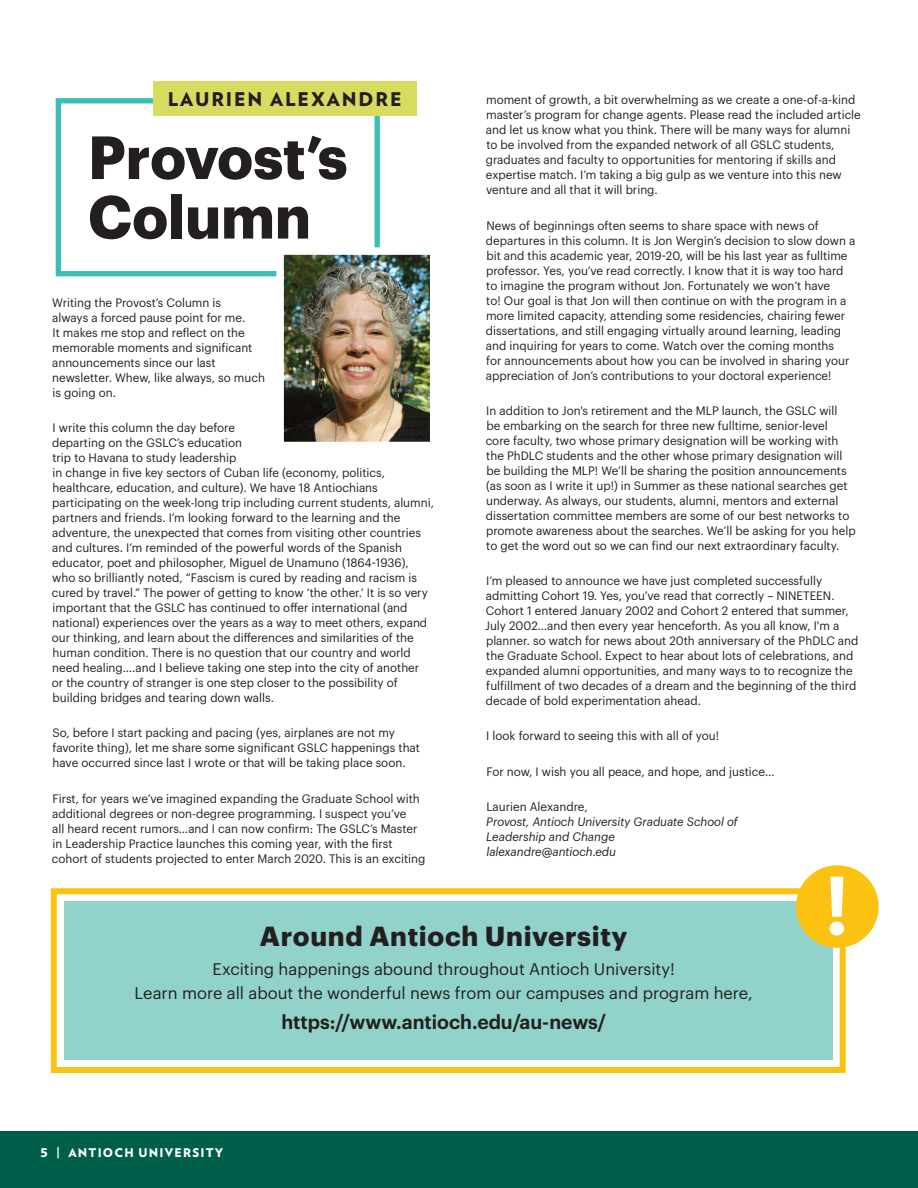
<style>
.page{position:relative;width:918px;height:1188px;background:#fff}
.page>*{position:absolute;margin:0;border:0;box-sizing:border-box;transform-origin:0 0}
.t1{font:600 81.3px "Graphik";color:#fff}
.t2{font:700 59.55px/59.6px "Graphik";color:#231f20}
.t3{font:700 27px "Graphik";letter-spacing:.025em;color:#231f20}
.t4{font:600 19.5px "Graphik";color:#231f20}
.t5{font:900 18.9px "Verlag";letter-spacing:.1em;color:#231f20}
.t6{font:16.5px/24px "Graphik";color:#231f20;text-align:center}
.t7{font:12px/15px "Graphik";color:#231f20}
.t8{font:italic 12px/15px "Graphik";color:#231f20}
.t9{font:900 12px "Verlag";letter-spacing:.1em;color:#fff}
</style>
<div class="page">
<div style="left:0;top:1131px;width:918px;height:57px;background:#005f4a"></div>
<div style="left:56px;top:98px;width:324px;height:178px;border:5px solid #3bbeb4"></div>
<img style="left:285px;top:256px;width:143px;height:184px">
<div style="left:276px;top:247px;width:161px;height:202px;border:8px solid #fff"></div>
<div style="left:153px;top:81px;width:264px;height:34px;background:#d7dc61"></div>
<div style="left:51px;top:888px;width:795px;height:185px;border:6px solid #fcc212"></div>
<div style="left:64px;top:901px;width:769px;height:159px;background:#91d3ca"></div>
<div style="left:796px;top:865px;width:83px;height:83px;background:#fcc212;border-radius:50%"></div>
<h3 class="t5" style="left:168px;top:83px;width:235px">LAURIEN ALEXANDRE</h3>
<h2 class="t2" style="left:88px;top:122px;width:261px">Provost’s<br>Column</h2>
<p class="t7" style="left:52px;top:294px;width:214px">Writing the Provost’s Column is<br>always a forced pause point for me.<br>It makes me stop and reflect on the memorable moments and significant announcements since our last newsletter. Whew, like always, so much is going on.</p>
<p class="t7" style="left:52px;top:419px;width:384px">I write this column the day before<br>departing on the GSLC’s education<br>trip to Havana to study leadership<br>in change in five key sectors of Cuban life (economy, politics, healthcare, education, and culture). We have 18 Antiochians participating on the week-long trip including current students, alumni, partners and friends. I’m looking forward to the learning and the adventure, the unexpected that comes from visiting other countries and cultures. I’m reminded of the powerful words of the Spanish educator, poet and philosopher, Miguel de Unamuno (1864-1936), who so brilliantly noted, “Fascism is cured by reading and racism is cured by travel.” The power of getting to know ‘the other.’ It is so very important that the GSLC has continued to offer international (and national) experiences over the years as a way to meet others, expand our thinking, and learn about the differences and similarities of the human condition. There is no question that our country and world need healing….and I believe taking one step into the city of another<br>or the country of stranger is one step closer to the possibility of building bridges and tearing down walls.</p>
<p class="t7" style="left:52px;top:725px;width:369px">So, before I start packing and pacing (yes, airplanes are not my favorite thing), let me share some significant GSLC happenings that have occurred since last I wrote or that will be taking place soon.</p>
<p class="t7" style="left:52px;top:790px;width:375px">First, for years we’ve imagined expanding the Graduate School with additional degrees or non-degree programming. I suspect you’ve<br>all heard recent rumors…and I can now confirm: The GSLC’s Master in Leadership Practice launches this coming year, with the first cohort of students projected to enter March 2020. This is an exciting</p>
<p class="t7" style="left:486px;top:92px;width:377px">moment of growth, a bit overwhelming as we create a one-of-a-kind master’s program for change agents. Please read the included article and let us know what you think. There will be many ways for alumni to be involved from the expanded network of all GSLC students, graduates and faculty to opportunities for mentoring if skills and expertise match. I’m taking a big gulp as we venture into this new venture and all that it will bring.</p>
<p class="t7" style="left:486px;top:217px;width:371px">News of beginnings often seems to share space with news of departures in this column. It is Jon Wergin’s decision to slow down a bit and this academic year, 2019-20, will be his last year as fulltime professor. Yes, you’ve read correctly. I know that it is way too hard to imagine the program without Jon. Fortunately we won’t have<br>to! Our goal is that Jon will then continue on with the program in a more limited capacity, attending some residencies, chairing fewer dissertations, and still engaging virtually around learning, leading and inquiring for years to come. Watch over the coming months<br>for announcements about how you can be involved in sharing your appreciation of Jon’s contributions to your doctoral experience!</p>
<p class="t7" style="left:486px;top:402px;width:372px">In addition to Jon's retirement and the MLP launch, the GSLC will<br>be embarking on the search for three new fulltime, senior-level<br>core faculty, two whose primary designation will be working with the PhDLC students and the other whose primary designation will be building the MLP! We’ll be sharing the position announcements (as soon as I write it up!) in Summer as these national searches get underway. As always, our students, alumni, mentors and external dissertation committee members are some of our best networks to promote awareness about the searches. We’ll be asking for you help to get the word out so we can find our next extraordinary faculty.</p>
<p class="t7" style="left:485px;top:572px;width:375px">I’m pleased to announce we have just completed successfully admitting Cohort 19. Yes, you’ve read that correctly – NINETEEN.<br>Cohort 1 entered January 2002 and Cohort 2 entered that summer, July 2002…and then every year henceforth. As you all know, I'm a planner. so watch for news about 20th anniversary of the PhDLC and the Graduate School. Expect to hear about lots of celebrations, and expanded alumni opportunities, and many ways to to recognize the fulfillment of two decades of a dream and the beginning of the third decade of bold experimentation ahead.</p>
<p class="t7" style="left:486px;top:728px;width:234px">I look forward to seeing this with all of you!</p>
<p class="t7" style="left:486px;top:763px;width:290px">For now, I wish you all peace, and hope, and justice…</p>
<p class="t7" style="left:486px;top:798px;width:103px">Laurien Alexandre,</p>
<p class="t8" style="left:486px;top:813px;width:253px">Provost, Antioch University Graduate School of<br>Leadership and Change lalexandre@antioch.edu</p>
<h3 class="t3" style="left:260px;top:915px;width:369px">Around Antioch University</h3>
<h3 class="t6" style="left:135px;top:955px;width:620px">Exciting happenings abound throughout Antioch University!<br>Learn more all about the wonderful news from our campuses and program here,</h3>
<h3 class="t4" style="left:281px;top:1007px;width:326px">https://www.antioch.edu/au-news/</h3>
<p class="t9" style="left:40px;top:1143px;width:184px">5 | ANTIOCH UNIVERSITY</p>
<h1 class="t1" style="left:824px;top:843px;width:27px">!</h1>
</div>
